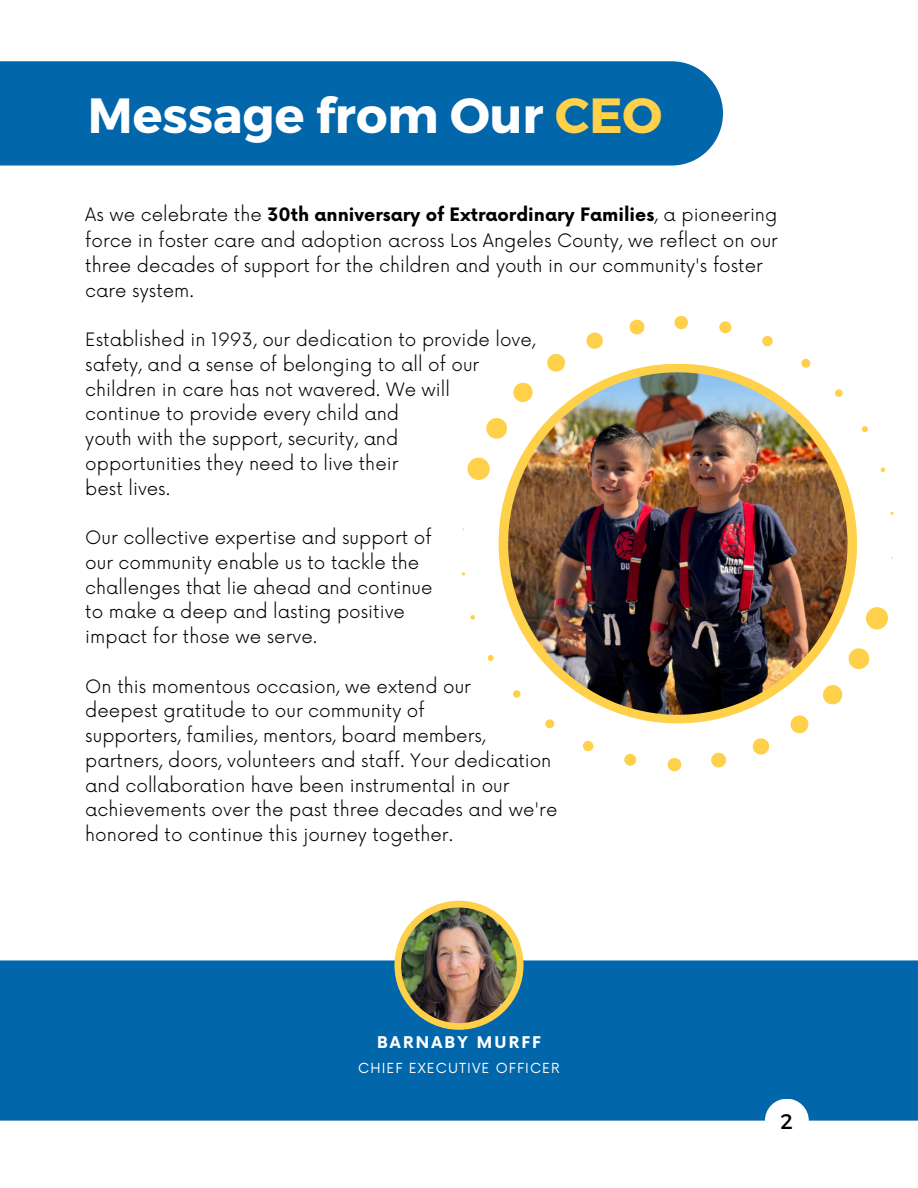
<style>
.page{position:relative;width:918px;height:1188px;background:#fff}
.page>*{position:absolute;margin:0;border:0;box-sizing:border-box;transform-origin:0 0}
.t1{font:700 49.35px "Montserrat";color:#fff}
.t2{font:21.15px "Montserrat";color:#000}
.t3{font:300 18px/24.8px "Now";color:#000}
.t4{font:700 15.75px "Now";letter-spacing:.14em;color:#fff}
.t5{font:13.5px "Now";letter-spacing:.08em;color:#fff}
.s1{color:#ffd049}
.s2{font-weight:700}
</style>
<div class="page">
<svg style="left:486px;top:418px;width:21px;height:21px"></svg>
<svg style="left:513px;top:382px;width:20px;height:20px"></svg>
<svg style="left:547px;top:353px;width:19px;height:19px"></svg>
<svg style="left:586px;top:332px;width:17px;height:17px"></svg>
<svg style="left:629px;top:319px;width:16px;height:16px"></svg>
<svg style="left:674px;top:315px;width:14px;height:15px"></svg>
<svg style="left:719px;top:321px;width:13px;height:13px"></svg>
<svg style="left:762px;top:336px;width:11px;height:11px"></svg>
<svg style="left:801px;top:358px;width:10px;height:10px"></svg>
<svg style="left:835px;top:389px;width:8px;height:8px"></svg>
<svg style="left:862px;top:426px;width:6px;height:7px"></svg>
<svg style="left:880px;top:467px;width:6px;height:5px"></svg>
<svg style="left:890px;top:511px;width:4px;height:4px"></svg>
<svg style="left:866px;top:607px;width:23px;height:23px"></svg>
<svg style="left:848px;top:648px;width:22px;height:22px"></svg>
<svg style="left:823px;top:685px;width:20px;height:20px"></svg>
<svg style="left:790px;top:715px;width:19px;height:19px"></svg>
<svg style="left:752px;top:738px;width:18px;height:17px"></svg>
<svg style="left:711px;top:752px;width:16px;height:16px"></svg>
<svg style="left:667px;top:758px;width:15px;height:14px"></svg>
<svg style="left:624px;top:753px;width:13px;height:13px"></svg>
<svg style="left:583px;top:740px;width:11px;height:12px"></svg>
<svg style="left:545px;top:719px;width:10px;height:10px"></svg>
<svg style="left:513px;top:690px;width:8px;height:8px"></svg>
<svg style="left:487px;top:655px;width:7px;height:6px"></svg>
<svg style="left:470px;top:615px;width:5px;height:5px"></svg>
<svg style="left:462px;top:572px;width:3px;height:4px"></svg>
<svg style="left:467px;top:457px;width:23px;height:23px"></svg>
<div style="left:499px;top:364px;width:358px;height:359px;background:#ffd049;border-radius:50%"></div>
<img style="left:508px;top:372px;width:339px;height:342px;border-radius:50%">
<div style="left:0;top:61px;width:723px;height:105px;background:#0166aa"></div>
<div style="left:0;top:960px;width:918px;height:161px;background:#0166aa"></div>
<div style="left:394px;top:901px;width:130px;height:129px;background:#ffd049;border-radius:50%"></div>
<img style="left:399px;top:905px;width:120px;height:120px">
<div style="left:765px;top:1099px;width:44px;height:44px;background:#fff;border-radius:50%"></div>
<h2 class="t1" style="left:88px;top:83px;width:576px">Message from Our <span class="s1">CEO</span></h2>
<h1 class="t3" style="left:85px;top:203px;width:694px;line-height:25.2px">As we celebrate the <span class="s2">30th anniversary of Extraordinary Families</span>, a pioneering force in foster care and adoption across Los Angeles County, we reflect on our three decades of support for the children and youth in our community's foster care system.</h1>
<h2 class="t3" style="left:85px;top:328px;width:452px">Established in 1993, our dedication to provide love, safety, and a sense of belonging to all of our children in care has not wavered. We will<br>continue to provide every child and<br>youth with the support, security, and<br>opportunities they need to live their<br>best lives.</h2>
<h2 class="t3" style="left:85px;top:526px;width:349px">Our collective expertise and support of our community enable us to tackle the challenges that lie ahead and continue to make a deep and lasting positive impact for those we serve.</h2>
<h2 class="t3" style="left:85px;top:675px;width:474px">On this momentous occasion, we extend our<br>deepest gratitude to our community of<br>supporters, families, mentors, board members, partners, doors, volunteers and staff. Your dedication and collaboration have been instrumental in our achievements over the past three decades and we're honored to continue this journey together.</h2>
<h3 class="t4" style="left:377px;top:1034px;width:165px">BARNABY MURFF</h3>
<p class="t5" style="left:358px;top:1060px;width:203px">CHIEF EXECUTIVE OFFICER</p>
<p class="t2" style="left:781px;top:1108px;width:14px">2</p>
</div>
